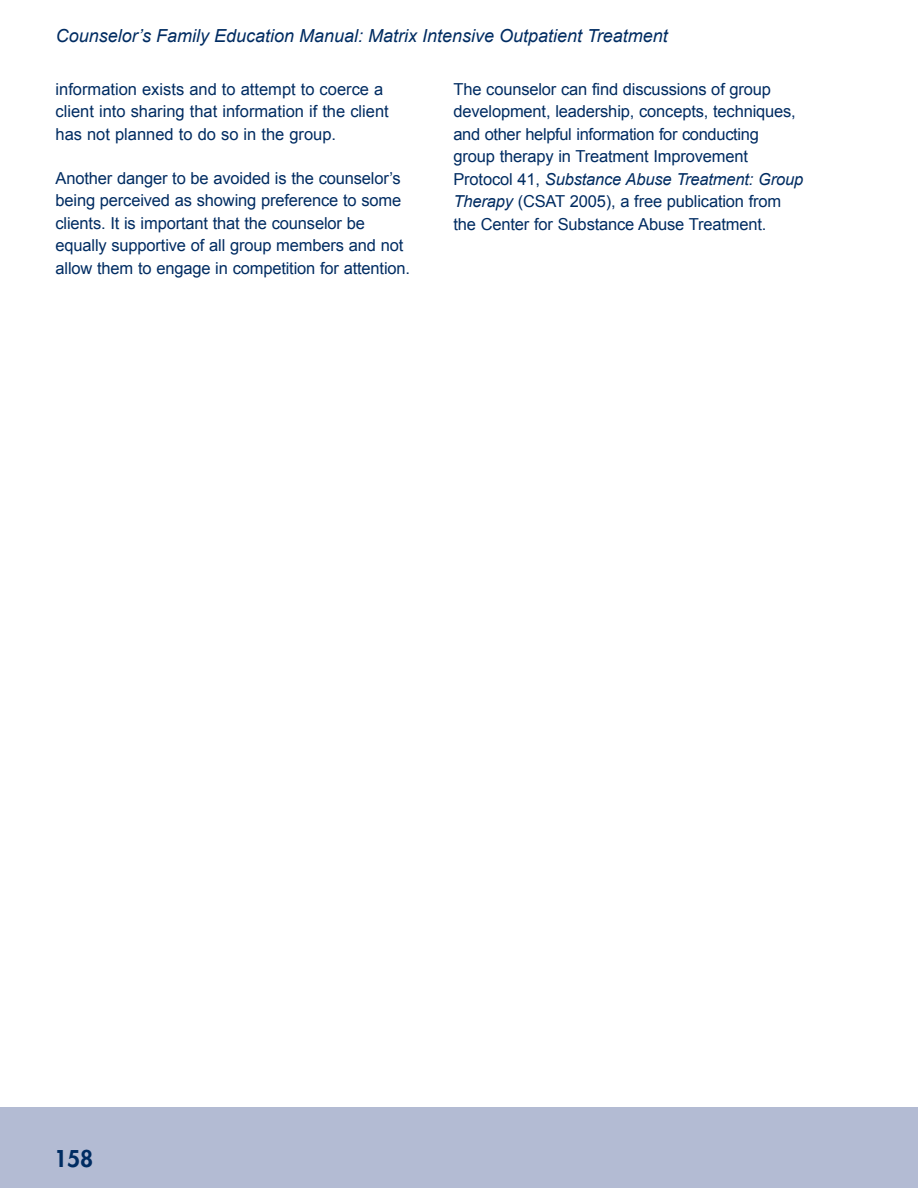
<style>
.page{position:relative;width:918px;height:1188px;background:#fff}
.page>*{position:absolute;margin:0;border:0;box-sizing:border-box;transform-origin:0 0}
.t1{font:800 22.5px "Futura Std";color:#002c62}
.t2{font:italic 18px "Arial";color:#002c62}
.t3{font:16.5px/22.5px "Arial";letter-spacing:-.01em;color:#002c62}
.s1{font-style:italic}
</style>
<div class="page">
<div style="left:0;top:1107px;width:918px;height:81px;background:#b3bbd3"></div>
<p class="t2" style="left:56px;top:24px;width:614px">Counselor’s Family Education Manual: Matrix Intensive Outpatient Treatment</p>
<p class="t3" style="left:56px;top:78px;width:335px">information exists and to attempt to coerce a client into sharing that information if the client has not planned to do so in the group.</p>
<p class="t3" style="left:56px;top:167px;width:356px">Another danger to be avoided is the counselor’s being perceived as showing preference to some clients. It is important that the counselor be equally supportive of all group members and not allow them to engage in competition for attention.</p>
<p class="t3" style="left:453px;top:78px;width:351px">The counselor can find discussions of group development, leadership, concepts, techniques, and other helpful information for conducting group therapy in Treatment Improvement Protocol 41, <span class="s1">Substance Abuse Treatment: Group Therapy</span> (CSAT 2005), a free publication from the Center for Substance Abuse Treatment.</p>
<h1 class="t1" style="left:54px;top:1144px;width:41px">158</h1>
</div>
